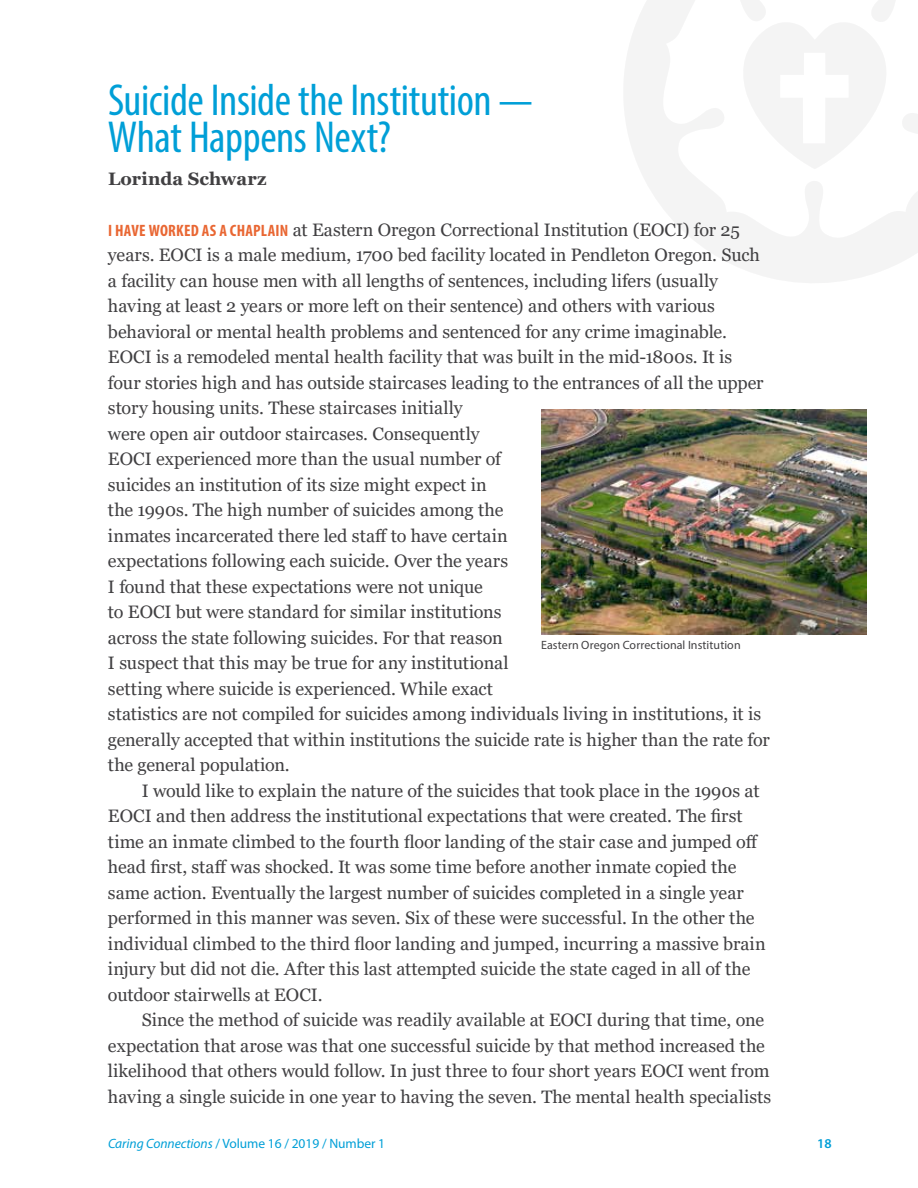
<style>
.page{position:relative;width:918px;height:1188px;background:#fff}
.page>*{position:absolute;margin:0;border:0;box-sizing:border-box;transform-origin:0 0}
.t1{font:condensed 45px/37.5px "Myriad Pro";letter-spacing:-.01em;color:#009fd7}
.t2{font:18px/25.5px "Georgia";letter-spacing:-.005em;color:#414042}
.t3{font:700 18px "Georgia";letter-spacing:.005em;color:#414042}
.t4{font:13.5px "Myriad Pro";letter-spacing:-.005em;color:#009fd7}
.t5{font:600 13.5px "Myriad Pro";color:#009fd7}
.t6{font:12px "Myriad Pro";letter-spacing:.01em;color:#414042}
.s1{font-family:"Myriad Pro";font-weight:700;font-stretch:condensed;font-size:16.5px;color:#e96733}
.s2{font-style:italic}
</style>
<div class="page">
<svg style="left:624px;top:0;width:294px;height:283px"></svg>
<svg style="left:742px;top:21px;width:145px;height:148px"></svg>
<img style="left:541px;top:410px;width:325px;height:224px">
<h1 class="t1" style="left:108px;top:81px;width:426px">Suicide Inside the Institution —<br>What Happens Next?</h1>
<p class="t3" style="left:108px;top:167px;width:160px">Lorinda Schwarz</p>
<p class="t2" style="left:108px;top:217px;width:663px"><span class="s1">I HAVE WORKED AS A CHAPLAIN</span> at Eastern Oregon Correctional Institution (EOCI) for 25 years. EOCI is a male medium, 1700 bed facility located in Pendleton Oregon. Such a facility can house men with all lengths of sentences, including lifers (usually having at least 2 years or more left on their sentence) and others with various behavioral or mental health problems and sentenced for any crime imaginable.<br>EOCI is a remodeled mental health facility that was built in the mid-1800s. It is<br>four stories high and has outside staircases leading to the entrances of all the upper story housing units. These staircases initially<br>were open air outdoor staircases. Consequently<br>EOCI experienced more than the usual number of<br>suicides an institution of its size might expect in<br>the 1990s. The high number of suicides among the<br>inmates incarcerated there led staff to have certain<br>expectations following each suicide. Over the years<br>I found that these expectations were not unique<br>to EOCI but were standard for similar institutions<br>across the state following suicides. For that reason<br>I suspect that this may be true for any institutional<br>setting where suicide is experienced. While exact<br>statistics are not compiled for suicides among individuals living in institutions, it is generally accepted that within institutions the suicide rate is higher than the rate for the general population.</p>
<p class="t2" style="left:108px;top:778px;width:659px;text-indent:34px">I would like to explain the nature of the suicides that took place in the 1990s at EOCI and then address the institutional expectations that were created. The first time an inmate climbed to the fourth floor landing of the stair case and jumped off head first, staff was shocked. It was some time before another inmate copied the same action. Eventually the largest number of suicides completed in a single year performed in this manner was seven. Six of these were successful. In the other the individual climbed to the third floor landing and jumped, incurring a massive brain injury but did not die. After this last attempted suicide the state caged in all of the outdoor stairwells at EOCI.</p>
<p class="t2" style="left:108px;top:1008px;width:665px;text-indent:34px">Since the method of suicide was readily available at EOCI during that time, one expectation that arose was that one successful suicide by that method increased the likelihood that others would follow. In just three to four short years EOCI went from having a single suicide in one year to having the seven. The mental health specialists</p>
<p class="t6" style="left:541px;top:638px;width:201px">Eastern Oregon Correctional Institution</p>
<p class="t4" style="left:108px;top:1135px;width:279px"><span class="s2">Caring Connections</span> / Volume 16 / 2019 / Number 1</p>
<p class="t5" style="left:817px;top:1134px;width:16px">18</p>
</div>
